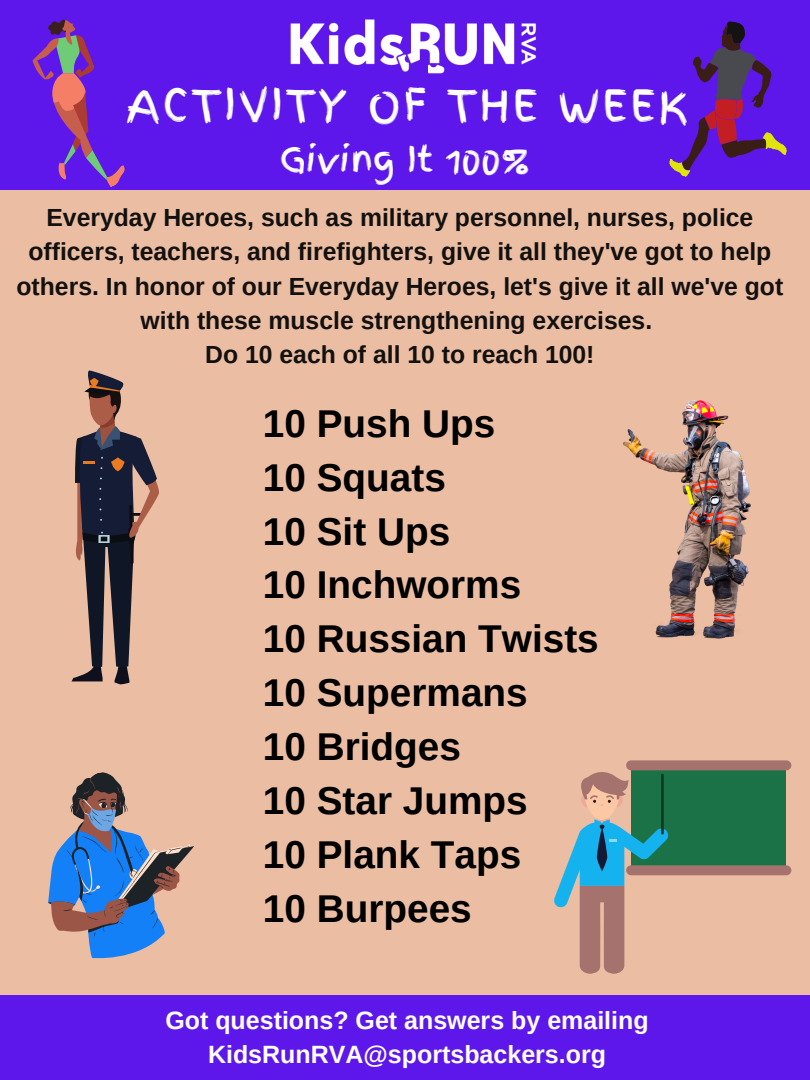
<style>
.page{position:relative;width:810px;height:1080px;background:#ebbda3}
.page>*{position:absolute;margin:0;border:0;box-sizing:border-box;transform-origin:0 0}
.t1{font:43.12px "Finger Paint";letter-spacing:.075em;color:#fff}
.t2{font:700 38.75px/53.9px "Arimo";color:#000}
.t3{font:35.19px "Finger Paint";color:#fff}
.t4{font:700 25px/34.7px "Arimo";color:#fff;text-align:center}
.t5{font:700 24.75px/34.2px "Arimo";color:#131110;text-align:center}
</style>
<div class="page">
<div style="left:0;top:0;width:810px;height:189px;background:#5e17eb"></div>
<div style="left:0;top:995px;width:810px;height:85px;background:#5e17eb"></div>
<img style="left:290px;top:19px;width:246px;height:55px">
<svg style="left:669px;top:21px;width:118px;height:156px"></svg>
<svg style="left:32px;top:19px;width:93px;height:168px"></svg>
<svg style="left:48px;top:772px;width:146px;height:187px"></svg>
<div style="left:631px;top:766px;width:155px;height:104px;background:#1b7246"></div>
<div style="left:626px;top:760px;width:165px;height:10px;background:#a6726e;border-radius:5px"></div>
<div style="left:626px;top:865px;width:165px;height:10px;background:#a6726e;border-radius:5px"></div>
<svg style="left:554px;top:766px;width:115px;height:208px"></svg>
<hr style="left:661px;top:774px;width:3px;height:61px;background:#0e3b23">
<img style="left:624px;top:400px;width:126px;height:239px">
<svg style="left:72px;top:370px;width:87px;height:314px"></svg>
<h1 class="t1" style="left:126px;top:74px;width:563px">ACTIVITY OF THE WEEK</h1>
<h3 class="t3" style="left:280px;top:135px;width:252px">Giving It 100%</h3>
<p class="t5" style="left:17px;top:200px;width:768px">Everyday Heroes, such as military personnel, nurses, police officers, teachers, and firefighters, give it all they've got to help others. In honor of our Everyday Heroes, let's give it all we've got with these muscle strengthening exercises.<br>Do 10 each of all 10 to reach 100!</p>
<h2 class="t2" style="left:263px;top:396px;width:337px">10 Push Ups<br>10 Squats<br>10 Sit Ups<br>10 Inchworms<br>10 Russian Twists<br>10 Supermans<br>10 Bridges<br>10 Star Jumps<br>10 Plank Taps<br>10 Burpees</h2>
<p class="t4" style="left:165px;top:1003px;width:485px">Got questions? Get answers by emailing<br>KidsRunRVA@sportsbackers.org</p>
</div>
